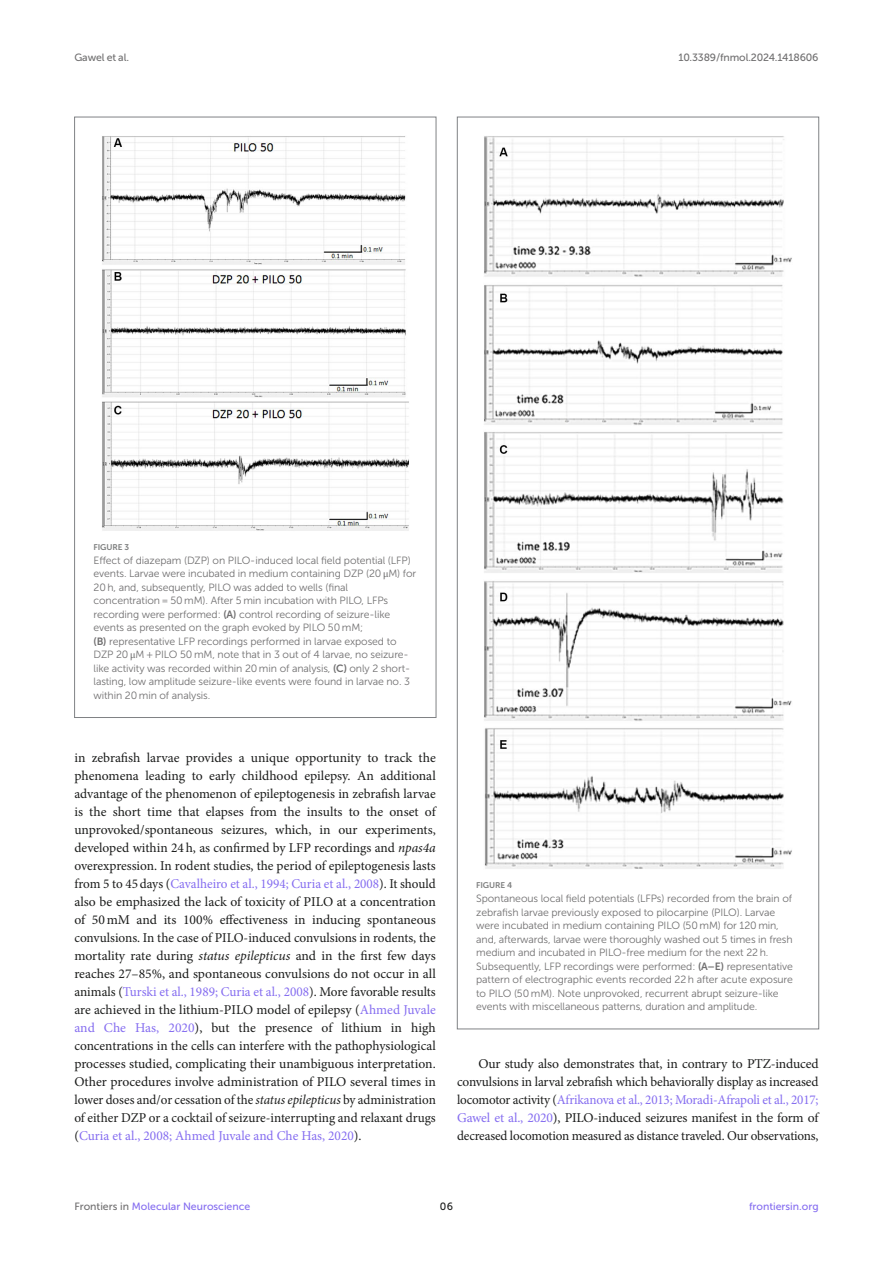
<style>
.page{position:relative;width:893px;height:1263px;background:#fff}
.page>*{position:absolute;margin:0;border:0;box-sizing:border-box;transform-origin:0 0}
.TEXT{font:13.5px/18px "Minion Pro";letter-spacing:-.01em;color:#1b1c1b;text-align:justify}
.FIG_LEG{font:10.5px/13.5px "Museo Sans 300";letter-spacing:-.01em;color:#706f70}
.t1{font:10.5px "Museo Sans 500";color:#856df0}
.t2{font:10.5px "Museo Sans 500";letter-spacing:-.015em;color:#706f70}
.t3{font:10.5px "Museo Sans 500";color:#1b1c1b}
.FIG_HD{font:8.25px "Museo Sans 700";letter-spacing:-.01em;color:#7e7f7f}
.s1{font-family:"STIX General"}
.s2{font-family:"Museo Sans 700"}
.s3{font-style:italic}
.s4{color:#856df0}
.s5{color:#706f70}
</style>
<div class="page">
<img style="left:102px;top:136px;width:307px;height:395px">
<img style="left:484px;top:136px;width:308px;height:733px">
<p class="t2" style="left:74px;top:51px;width:56px">Gawel et al.</p>
<p class="t2" style="left:678px;top:51px;width:142px">10.3389/fnmol.2024.1418606</p>
<p class="FIG_HD" style="left:94px;top:543px;width:37px">FIGURE 3</p>
<p class="FIG_LEG" style="left:94px;top:553px;width:324px">Effect of diazepam (DZP) on PILO-induced local field potential (LFP) events. Larvae were incubated in medium containing DZP (20 <span class="s1">μ</span>M) for 20 h, and, subsequently, PILO was added to wells (final concentration = 50 mM). After 5 min incubation with PILO, LFPs recording were performed: <span class="s2">(A)</span> control recording of seizure-like events as presented on the graph evoked by PILO 50 mM;<br><span class="s2">(B)</span> representative LFP recordings performed in larvae exposed to DZP 20 <span class="s1">μ</span>M + PILO 50 mM, note that in 3 out of 4 larvae, no seizure&shy;like activity was recorded within 20 min of analysis, <span class="s2">(C)</span> only 2 short&shy;lasting, low amplitude seizure-like events were found in larvae no. 3 within 20 min of analysis.</p>
<p class="TEXT" style="left:74px;top:749px;width:363px">in zebrafish larvae provides a unique opportunity to track the phenomena leading to early childhood epilepsy. An additional advantage of the phenomenon of epileptogenesis in zebrafish larvae is the short time that elapses from the insults to the onset of unprovoked/spontaneous seizures, which, in our experiments, developed within 24h, as confirmed by LFP recordings and <span class="s3">npas4a </span>overexpression. In rodent studies, the period of epileptogenesis lasts from 5 to 45days (<span class="s4">Cavalheiro et al., 1994; Curia et al., 2008</span>). It should also be emphasized the lack of toxicity of PILO at a concentration of 50mM and its 100% effectiveness in inducing spontaneous convulsions. In the case of PILO-induced convulsions in rodents, the mortality rate during <span class="s3">status epilepticus</span> and in the first few days reaches 27–85%, and spontaneous convulsions do not occur in all animals (<span class="s4">Turski et al., 1989; Curia et al., 2008</span>). More favorable results are achieved in the lithium-PILO model of epilepsy (<span class="s4">Ahmed Juvale and Che Has, 2020</span>), but the presence of lithium in high concentrations in the cells can interfere with the pathophysiological processes studied, complicating their unambiguous interpretation.<br>Other procedures involve administration of PILO several times in lower doses and/or cessation of the <span class="s3">status epilepticus</span> by administration of either DZP or a cocktail of seizure-interrupting and relaxant drugs (<span class="s4">Curia et al., 2008; Ahmed Juvale and Che Has, 2020</span>).</p>
<p class="FIG_HD" style="left:476px;top:881px;width:37px">FIGURE 4</p>
<p class="FIG_LEG" style="left:476px;top:892px;width:318px">Spontaneous local field potentials (LFPs) recorded from the brain of zebrafish larvae previously exposed to pilocarpine (PILO). Larvae were incubated in medium containing PILO (50 mM) for 120 min, and, afterwards, larvae were thoroughly washed out 5 times in fresh medium and incubated in PILO-free medium for the next 22 h.<br>Subsequently, LFP recordings were performed: <span class="s2">(A–E)</span> representative pattern of electrographic events recorded 22 h after acute exposure to PILO (50 mM). Note unprovoked, recurrent abrupt seizure-like events with miscellaneous patterns, duration and amplitude.</p>
<p class="TEXT" style="left:457px;top:1055px;width:363px;text-indent:21px">Our study also demonstrates that, in contrary to PTZ-induced convulsions in larval zebrafish which behaviorally display as increased locomotor activity (<span class="s4">Afrikanova et al., 2013; Moradi-Afrapoli et al., 2017; Gawel et al., 2020</span>), PILO-induced seizures manifest in the form of decreased locomotion measured as distance traveled. Our observations,</p>
<p class="t1" style="left:74px;top:1200px;width:177px"><span class="s5">Frontiers in</span> Molecular Neuroscience</p>
<p class="t3" style="left:440px;top:1200px;width:15px">06</p>
<p class="t1" style="left:749px;top:1200px;width:71px">frontiersin.org</p>
</div>
